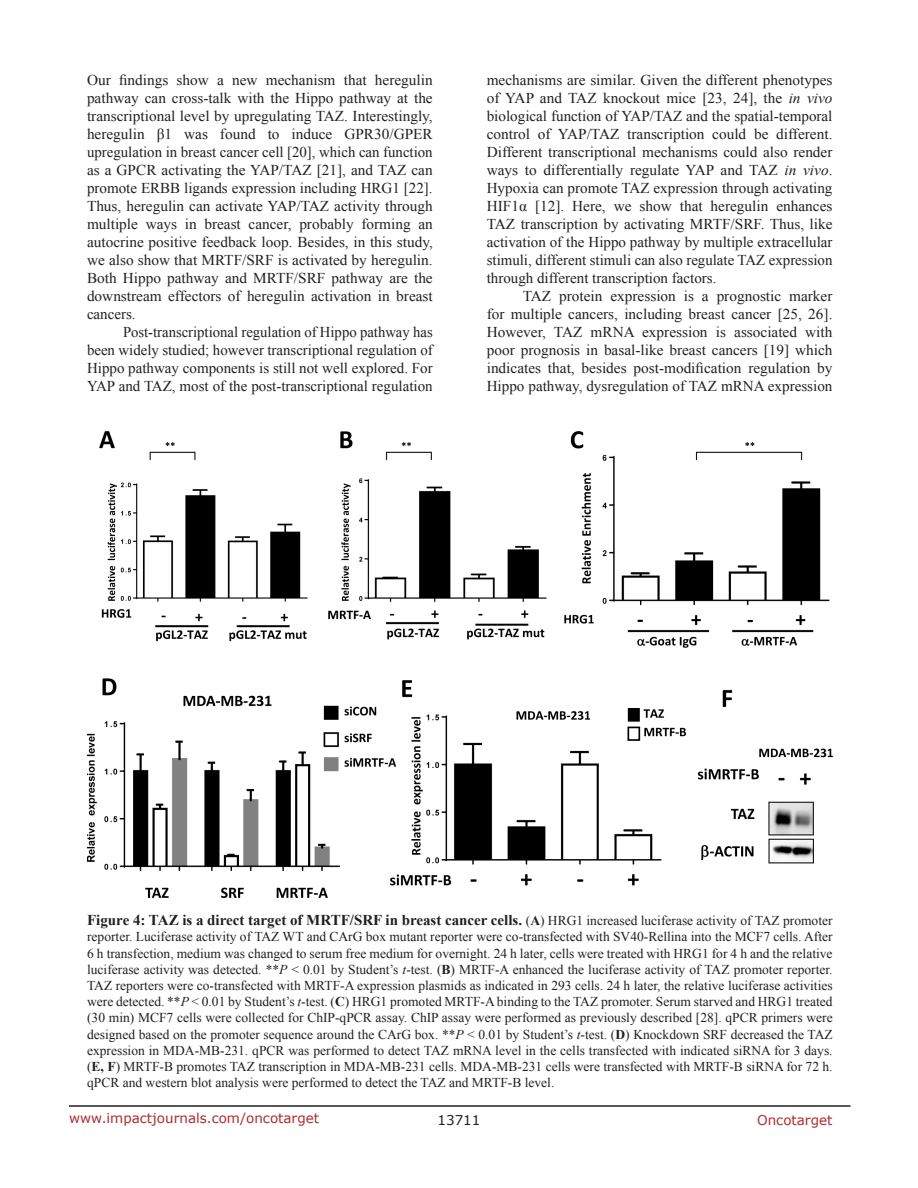
<style>
.page{position:relative;width:918px;height:1188px;background:#fff}
.page>*{position:absolute;margin:0;border:0;box-sizing:border-box;transform-origin:0 0}
.BodyText{font:15px/18px "Times New Roman";color:#221f22;text-align:justify}
.FigureText{font:700 15px "Times New Roman";color:#221f22}
.FigureText-2{font:13.5px/16.2px "Times New Roman";color:#221f22;text-align:justify}
.t1{font:13.5px "Verdana";color:#ac2b31}
.t2{font:13.5px "Verdana";color:#221f22}
.s1{font-style:italic}
.s2{font-weight:400;font-size:13.5px}
.s3{font-size:13.5px}
.s4{font-weight:700}
</style>
<div class="page">
<hr style="left:69px;top:1105px;width:781px;height:2px;background:#231f20">
<img style="left:87px;top:432px;width:745px;height:465px">
<p class="BodyText" style="left:87px;top:71px;width:347px">Our findings show a new mechanism that heregulin pathway can cross-talk with the Hippo pathway at the transcriptional level by upregulating TAZ. Interestingly, heregulin β1 was found to induce GPR30/GPER upregulation in breast cancer cell [20], which can function as a GPCR activating the YAP/TAZ [21], and TAZ can promote ERBB ligands expression including HRG1 [22].<br>Thus, heregulin can activate YAP/TAZ activity through multiple ways in breast cancer, probably forming an autocrine positive feedback loop. Besides, in this study, we also show that MRTF/SRF is activated by heregulin.<br>Both Hippo pathway and MRTF/SRF pathway are the downstream effectors of heregulin activation in breast cancers.</p>
<p class="BodyText" style="left:87px;top:323px;width:347px;text-indent:36px">Post-transcriptional regulation of Hippo pathway has been widely studied; however transcriptional regulation of Hippo pathway components is still not well explored. For YAP and TAZ, most of the post-transcriptional regulation</p>
<p class="BodyText" style="left:487px;top:71px;width:347px">mechanisms are similar. Given the different phenotypes of YAP and TAZ knockout mice [23, 24], the <span class="s1">in vivo </span>biological function of YAP/TAZ and the spatial-temporal control of YAP/TAZ transcription could be different.<br>Different transcriptional mechanisms could also render ways to differentially regulate YAP and TAZ <span class="s1">in vivo</span>.<br>Hypoxia can promote TAZ expression through activating HIF1α [12]. Here, we show that heregulin enhances TAZ transcription by activating MRTF/SRF. Thus, like activation of the Hippo pathway by multiple extracellular stimuli, different stimuli can also regulate TAZ expression through different transcription factors.</p>
<p class="BodyText" style="left:487px;top:287px;width:347px;text-indent:36px">TAZ protein expression is a prognostic marker for multiple cancers, including breast cancer [25, 26].<br>However, TAZ mRNA expression is associated with poor prognosis in basal-like breast cancers [19] which indicates that, besides post-modification regulation by Hippo pathway, dysregulation of TAZ mRNA expression</p>
<p class="FigureText" style="left:87px;top:910px;width:747px">Figure 4: TAZ is a direct target of MRTF/SRF in breast cancer cells. <span class="s2">(</span><span class="s3">A</span><span class="s2">) HRG1 increased luciferase activity of TAZ promoter</span></p>
<p class="FigureText-2" style="left:87px;top:929px;width:747px">reporter. Luciferase activity of TAZ WT and CArG box mutant reporter were co-transfected with SV40-Rellina into the MCF7 cells. After 6 h transfection, medium was changed to serum free medium for overnight. 24 h later, cells were treated with HRG1 for 4 h and the relative luciferase activity was detected. **<span class="s1">P</span> &lt; 0.01 by Student’s <span class="s1">t</span>-test. (<span class="s4">B</span>) MRTF-A enhanced the luciferase activity of TAZ promoter reporter.<br>TAZ reporters were co-transfected with MRTF-A expression plasmids as indicated in 293 cells. 24 h later, the relative luciferase activities were detected. **<span class="s1">P</span> &lt; 0.01 by Student’s <span class="s1">t</span>-test. (<span class="s4">C</span>) HRG1 promoted MRTF-A binding to the TAZ promoter. Serum starved and HRG1 treated (30 min) MCF7 cells were collected for ChIP-qPCR assay. ChIP assay were performed as previously described [28]. qPCR primers were designed based on the promoter sequence around the CArG box. **<span class="s1">P</span> &lt; 0.01 by Student’s <span class="s1">t</span>-test. (<span class="s4">D</span>) Knockdown SRF decreased the TAZ expression in MDA-MB-231. qPCR was performed to detect TAZ mRNA level in the cells transfected with indicated siRNA for 3 days. (<span class="s4">E, F</span>) MRTF-B promotes TAZ transcription in MDA-MB-231 cells. MDA-MB-231 cells were transfected with MRTF-B siRNA for 72 h. qPCR and western blot analysis were performed to detect the TAZ and MRTF-B level.</p>
<p class="t1" style="left:69px;top:1109px;width:252px">www.impactjournals.com/oncotarget</p>
<p class="t2" style="left:438px;top:1111px;width:44px">13711</p>
<p class="t1" style="left:757px;top:1111px;width:77px">Oncotarget</p>
</div>
